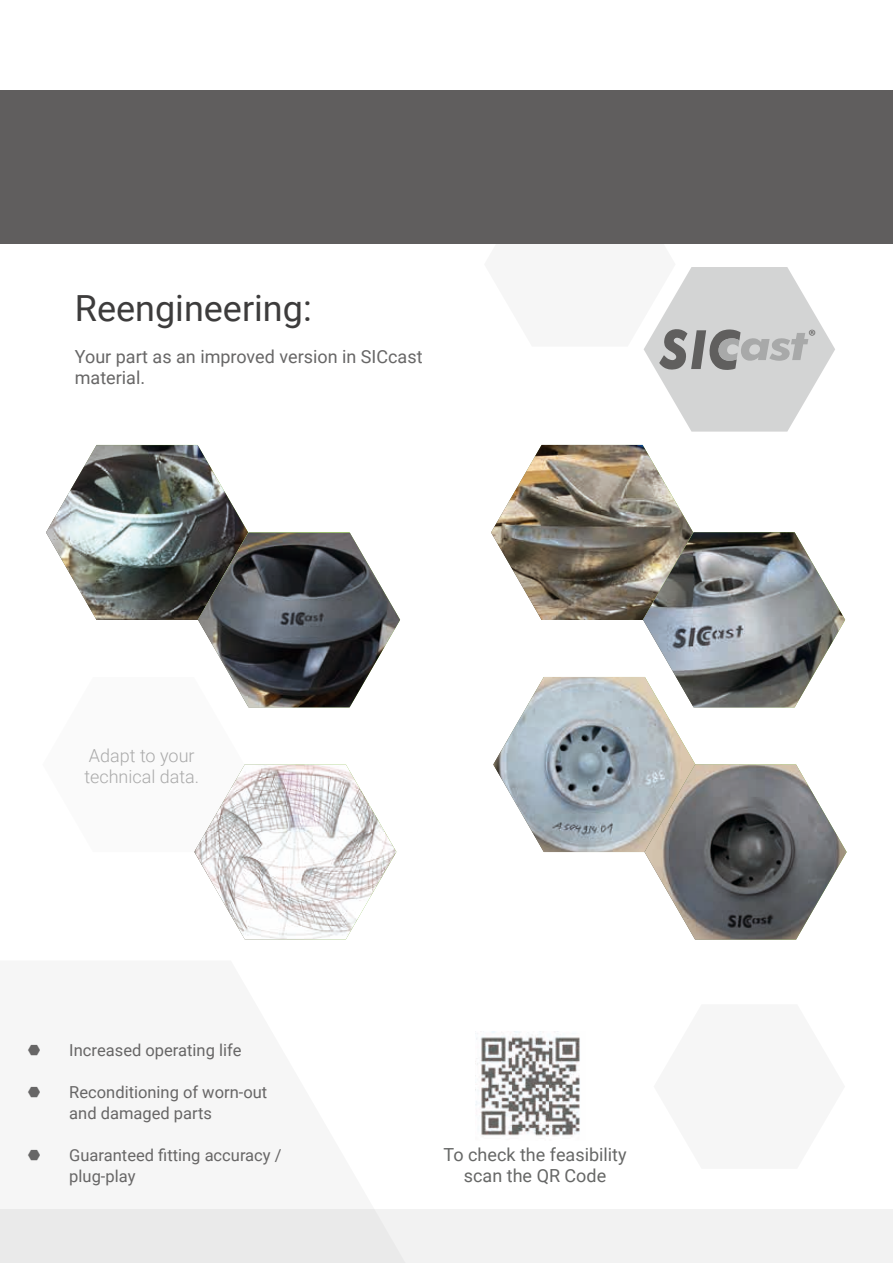
<style>
.page{position:relative;width:893px;height:1263px;background:#fff}
.page>*{position:absolute;margin:0;border:0;box-sizing:border-box;transform-origin:0 0}
.t1{font:36px "Roboto";color:#3d3c3c}
.t2{font:18px/21px "Roboto";color:#676666}
.t3{font:18px/21px "Roboto";color:#666766;text-align:center}
.t4{font:300 18px/21px "Roboto";color:#aaa}
.t5{font:18px "Myriad Pro";color:#605f5e}
.t6{font:16.5px/21px "Roboto";color:#676666}
</style>
<div class="page">
<div style="left:0;top:1209px;width:893px;height:54px;background:#f2f2f2"></div>
<img style="left:491px;top:445px;width:355px;height:408px">
<img style="left:645px;top:764px;width:202px;height:175px">
<svg style="left:46px;top:445px;width:354px;height:494px"></svg>
<svg style="left:484px;top:243px;width:351px;height:189px"></svg>
<img style="left:476px;top:1031px;width:104px;height:105px">
<div style="left:2px;top:90px;width:891px;height:153px;background:#605e5e"></div>
<div style="left:0;top:90px;width:299px;height:153px;background:#605e5e"></div>
<h1 class="t1" style="left:75px;top:283px;width:238px">Reengineering:</h1>
<p class="t2" style="left:75px;top:345px;width:349px">Your part as an improved version in SICcast material.</p>
<p class="t4" style="left:84px;top:744px;width:116px">Adapt to your technical data.</p>
<p class="t6" style="left:69px;top:1039px;width:174px">Increased operating life</p>
<p class="t6" style="left:69px;top:1081px;width:199px">Reconditioning of worn-out and damaged parts</p>
<p class="t6" style="left:69px;top:1144px;width:214px">Guaranteed fitting accuracy / plug-play</p>
<p class="t3" style="left:444px;top:1143px;width:185px">To check the feasibility scan the QR Code</p>
<p class="t5" style="left:808px;top:325px;width:9px">®</p>
</div>
